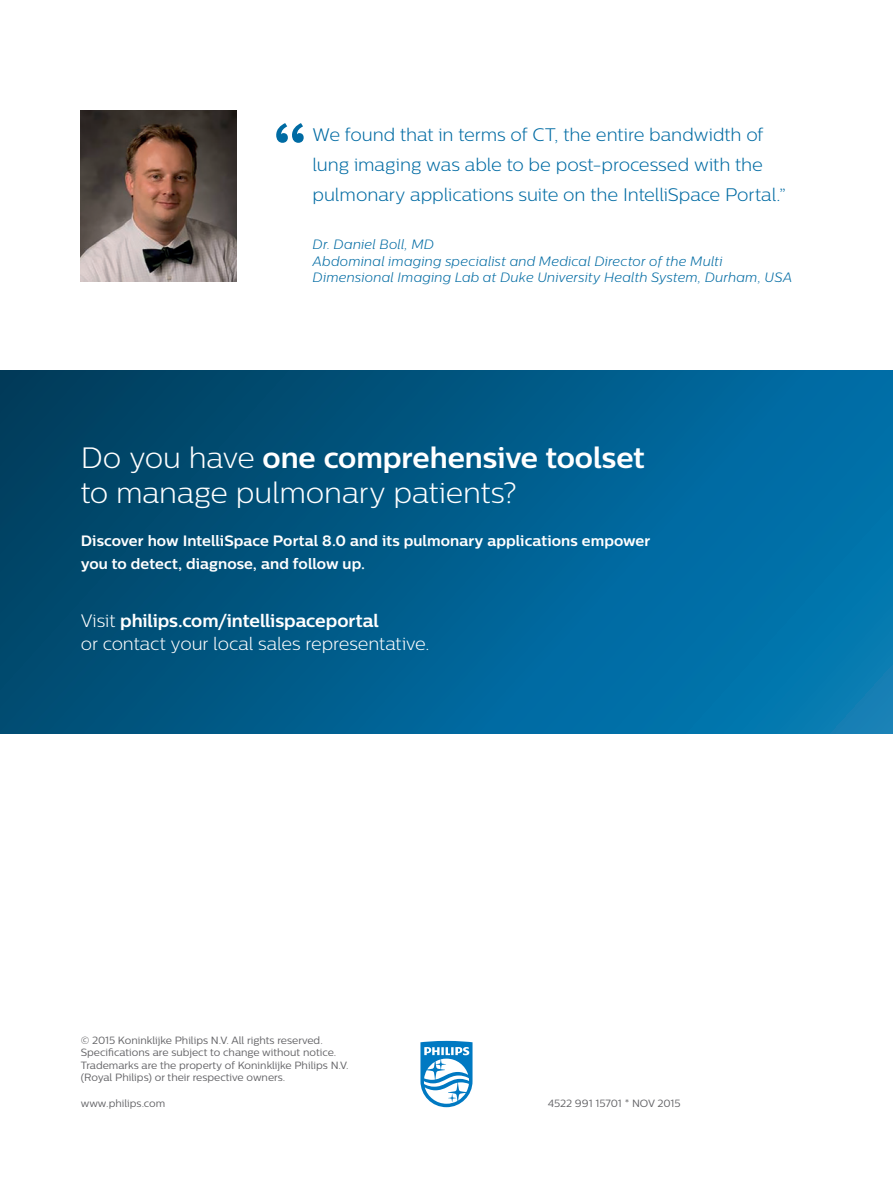
<style>
.page{position:relative;width:893px;height:1188px;background:#fff}
.page>*{position:absolute;margin:0;border:0;box-sizing:border-box;transform-origin:0 0}
._03_Introduction{font:700 77.1px "Centrale Sans";color:#006ba3}
._03_Introduction-2{font:700 29.4px "Centrale Sans";letter-spacing:-.005em;color:#fff}
._03_Introduction-3{font:300 29.4px "Centrale Sans";letter-spacing:-.01em;color:#fff}
._03_Introduction-4{font:300 18.15px/30px "Centrale Sans";letter-spacing:-.005em;color:#006ba3}
._03_Introduction-5{font:300 18px "Centrale Sans";letter-spacing:-.005em;color:#fff}
._03_Introduction-6{font:700 18px "Centrale Sans";letter-spacing:-.005em;color:#fff}
._03_Introduction-7{font:700 15px "Centrale Sans";letter-spacing:.005em;color:#fff}
._01_Body_Copy{font:italic 300 13.5px/16.2px "Centrale Sans";letter-spacing:.01em;color:#006ba3}
.t1{font:10.5px/12.6px "Centrale Sans";color:#636366}
.s1{font-weight:300}
</style>
<div class="page">
<svg style="left:420px;top:1041px;width:52px;height:66px"></svg>
<svg style="left:0;top:371px;width:893px;height:363px;background:#005d8c"></svg>
<img style="left:81px;top:110px;width:155px;height:172px">
<p class="_03_Introduction" style="left:272px;top:103px;width:38px">“</p>
<p class="_03_Introduction-4" style="left:313px;top:119px;width:475px">We found that in terms of CT, the entire bandwidth of lung imaging was able to be post‑processed with the pulmonary applications suite on the IntelliSpace Portal.”</p>
<p class="_01_Body_Copy" style="left:313px;top:236px;width:481px">Dr. Daniel Boll, MD<br>Abdominal imaging specialist and Medical Director of the Multi<br>Dimensional Imaging Lab at Duke University Health System, Durham, USA</p>
<p class="_03_Introduction-2" style="left:81px;top:439px;width:565px"><span class="s1">Do you have</span> one comprehensive toolset</p>
<p class="_03_Introduction-3" style="left:81px;top:476px;width:438px">to manage pulmonary patients?</p>
<p class="_03_Introduction-7" style="left:81px;top:532px;width:571px">Discover how IntelliSpace Portal 8.0 and its pulmonary applications empower</p>
<p class="_03_Introduction-7" style="left:81px;top:554px;width:286px">you to detect, diagnose, and follow up.</p>
<p class="_03_Introduction-6" style="left:81px;top:610px;width:300px"><span class="s1">Visit</span> philips.com/intellispaceportal</p>
<p class="_03_Introduction-5" style="left:81px;top:633px;width:350px">or contact your local sales representative.</p>
<p class="t1" style="left:81px;top:1033px;width:269px">© 2015 Koninklijke Philips N.V. All rights reserved.<br>Specifications are subject to change without notice.<br>Trademarks are the property of Koninklijke Philips N.V. (Royal Philips) or their respective owners.</p>
<p class="t1" style="left:81px;top:1096px;width:86px">www.philips.com</p>
<p class="t1" style="left:548px;top:1097px;width:134px">4522 991 15701 * NOV 2015</p>
</div>
